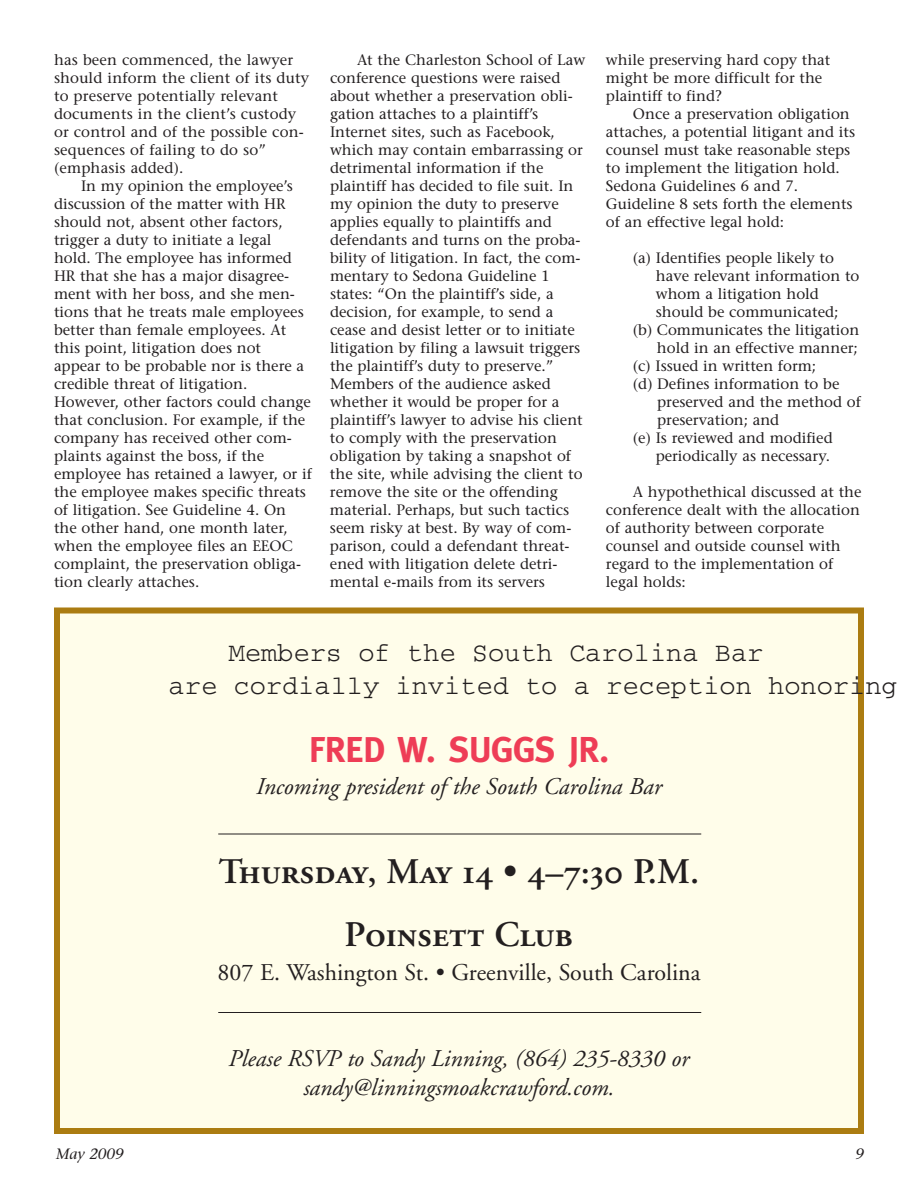
<style>
.page{position:relative;width:918px;height:1188px;background:#fff}
.page>*{position:absolute;margin:0;border:0;box-sizing:border-box;transform-origin:0 0}
.t1{font:36px/63px "Adobe Garamond Semibold SC";color:#231f20;text-align:center}
.t2{font:700 36px "Meta";color:#ee3d56}
.t3{font:27px/32.4px "Courier";color:#231f20}
.t4{font:italic 24px/28.8px "Adobe Garamond";color:#231f20;text-align:center}
.t5{font:24px "Adobe Garamond";color:#231f20}
.t6{font:15px/18px "Stone Serif";color:#231f20}
.t7{font:italic 15px "Stone Serif";color:#231f20}
</style>
<div class="page">
<div style="left:60px;top:614px;width:798px;height:514px;background:#fffdea"></div>
<div style="left:54px;top:608px;width:810px;height:526px;border:6px solid #ab7c11"></div>
<hr style="left:218px;top:834px;width:483px;height:1px;background:#231f20">
<hr style="left:218px;top:1012px;width:483px;height:1px;background:#231f20">
<p class="t6" style="left:54px;top:52px;width:257px">has been commenced, the lawyer should inform the client of its duty to preserve potentially relevant documents in the client’s custody or control and of the possible con&shy;sequences of failing to do so” (emphasis added).</p>
<p class="t6" style="left:54px;top:178px;width:259px;text-indent:27px">In my opinion the employee’s discussion of the matter with HR should not, absent other factors, trigger a duty to initiate a legal hold. The employee has informed<br>HR that she has a major disagree&shy;ment with her boss, and she men&shy;tions that he treats male employees better than female employees. At this point, litigation does not<br>appear to be probable nor is there a credible threat of litigation.<br>However, other factors could change that conclusion. For example, if the company has received other com&shy;plaints against the boss, if the employee has retained a lawyer, or if the employee makes specific threats of litigation. See Guideline 4. On the other hand, one month later, when the employee files an EEOC complaint, the preservation obliga&shy;tion clearly attaches.</p>
<p class="t6" style="left:330px;top:52px;width:257px;text-indent:27px">At the Charleston School of Law conference questions were raised about whether a preservation obli&shy;gation attaches to a plaintiff’s Internet sites, such as Facebook, which may contain embarrassing or detrimental information if the plaintiff has decided to file suit. In my opinion the duty to preserve applies equally to plaintiffs and defendants and turns on the proba&shy;bility of litigation. In fact, the com&shy;mentary to Sedona Guideline 1 states: “On the plaintiff’s side, a decision, for example, to send a cease and desist letter or to initiate litigation by filing a lawsuit triggers the plaintiff’s duty to preserve.” Members of the audience asked whether it would be proper for a plaintiff’s lawyer to advise his client to comply with the preservation obligation by taking a snapshot of the site, while advising the client to remove the site or the offending material. Perhaps, but such tactics seem risky at best. By way of com&shy;parison, could a defendant threat&shy;ened with litigation delete detri&shy;mental e-mails from its servers</p>
<p class="t6" style="left:606px;top:52px;width:226px">while preserving hard copy that might be more difficult for the plaintiff to find?</p>
<p class="t6" style="left:606px;top:106px;width:251px;text-indent:27px">Once a preservation obligation attaches, a potential litigant and its counsel must take reasonable steps to implement the litigation hold.<br>Sedona Guidelines 6 and 7.<br>Guideline 8 sets forth the elements of an effective legal hold:</p>
<p class="t6" style="left:633px;top:250px;width:202px">(a) Identifies people likely to</p>
<p class="t6" style="left:656px;top:268px;width:205px">have relevant information to</p>
<p class="t6" style="left:656px;top:286px;width:165px">whom a litigation hold</p>
<p class="t6" style="left:656px;top:304px;width:184px">should be communicated;</p>
<p class="t6" style="left:633px;top:322px;width:228px">(b) Communicates the litigation</p>
<p class="t6" style="left:657px;top:340px;width:202px">hold in an effective manner;</p>
<p class="t6" style="left:633px;top:358px;width:185px">(c) Issued in written form;</p>
<p class="t6" style="left:633px;top:376px;width:208px">(d) Defines information to be</p>
<p class="t6" style="left:657px;top:394px;width:205px">preserved and the method of</p>
<p class="t6" style="left:657px;top:412px;width:124px">preservation; and</p>
<p class="t6" style="left:633px;top:430px;width:201px">(e) Is reviewed and modified</p>
<p class="t6" style="left:656px;top:448px;width:176px">periodically as necessary.</p>
<p class="t6" style="left:606px;top:484px;width:257px;text-indent:27px">A hypothethical discussed at the conference dealt with the allocation of authority between corporate counsel and outside counsel with regard to the implementation of legal holds:</p>
<h2 class="t3" style="left:169px;top:638px;width:731px;text-indent:60px">Members of the South Carolina Bar<br>are cordially invited to a reception honoring</h2>
<h1 class="t2" style="left:309px;top:728px;width:301px">FRED W. SUGGS JR.</h1>
<h3 class="t4" style="left:256px;top:774px;width:407px">Incoming president of the South Carolina Bar</h3>
<h1 class="t1" style="left:219px;top:843px;width:482px">Thursday, May 14 • 4–7:30 P.M.<br>Poinsett Club</h1>
<h3 class="t5" style="left:218px;top:963px;width:484px">807 E. Washington St. • Greenville, South Carolina</h3>
<h3 class="t4" style="left:229px;top:1046px;width:462px">Please RSVP to Sandy Linning, (864) 235-8330 or sandy@linningsmoakcrawford.com.</h3>
<p class="t7" style="left:56px;top:1148px;width:69px">May 2009</p>
<p class="t7" style="left:855px;top:1148px;width:10px">9</p>
</div>
